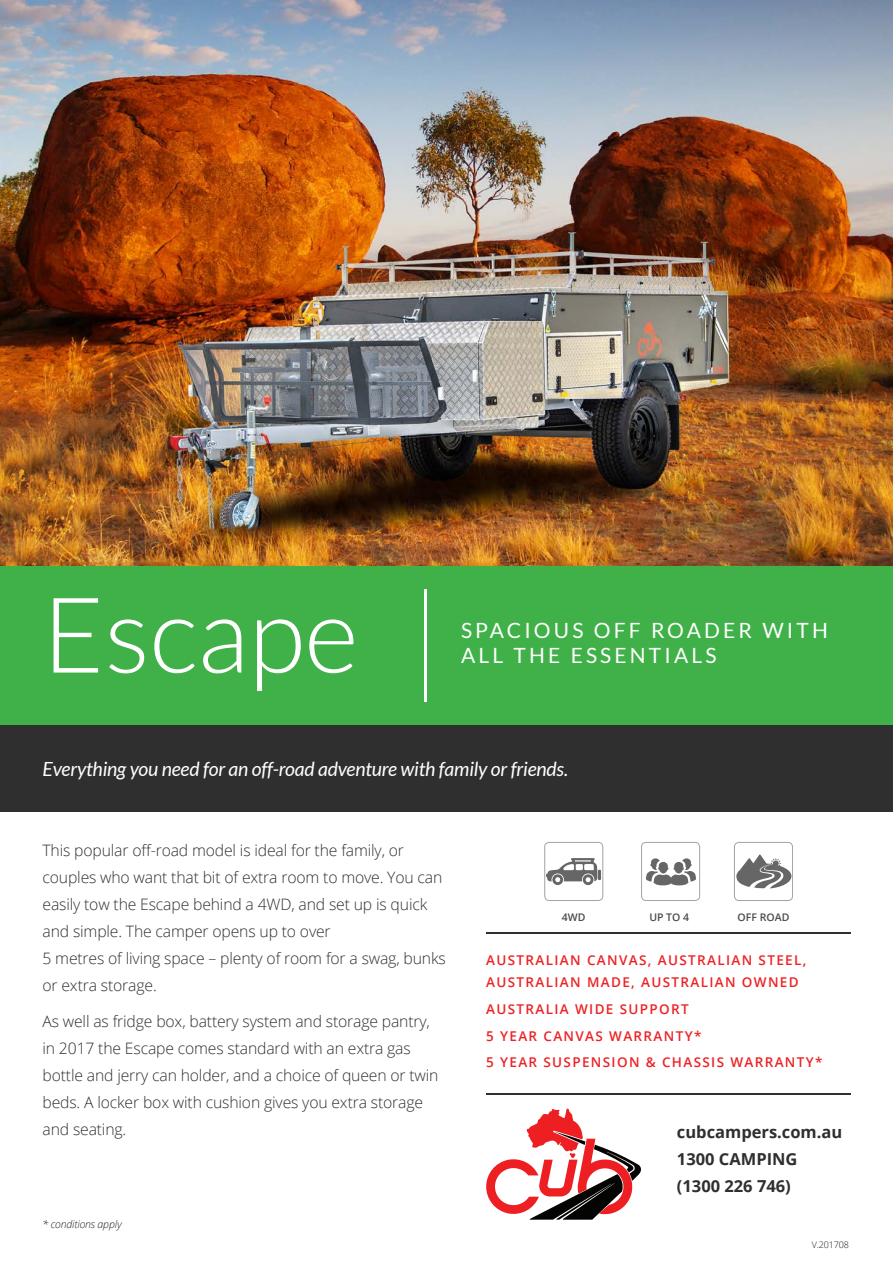
<style>
.page{position:relative;width:893px;height:1263px;background:#fff}
.page>*{position:absolute;margin:0;border:0;box-sizing:border-box;transform-origin:0 0}
.t1{font:300 105px "Lato";color:#fff}
.t2{font:21px/25.2px "Lato";letter-spacing:.15em;color:#fff}
.t3{font:italic 19.5px "Lato";letter-spacing:-.01em;color:#fff}
.t4{font:700 16.5px/26.7px "Open Sans";color:#2e2f2e}
.t5{font:300 15.75px/27px "Open Sans";letter-spacing:-.01em;color:#2e2f2e}
.t6{font:600 13.5px/26.7px "Open Sans";letter-spacing:.1em;color:#ed2225}
.t7{font:italic 300 10.5px "Open Sans";letter-spacing:-.015em;color:#231f20}
.t8{font:600 10.5px "Open Sans";color:#4c4948}
.t9{font:300 9px "Open Sans";letter-spacing:-.015em;color:#231f20}
</style>
<div class="page">
<div style="left:0;top:725px;width:893px;height:87px;background:#2e2f2e"></div>
<img style="left:0;top:0;width:893px;height:566px">
<div style="left:0;top:566px;width:893px;height:159px;background:#40b149"></div>
<hr style="left:424px;top:589px;width:3px;height:113px;background:#fff">
<hr style="left:486px;top:932px;width:365px;height:1px;background:#2e2f2e">
<hr style="left:486px;top:1093px;width:365px;height:2px;background:#2e2f2e">
<svg style="left:486px;top:1108px;width:155px;height:112px"></svg>
<div style="left:544px;top:842px;width:59px;height:59px;border:1px solid #a5a3a3;border-radius:4px"></div>
<hr style="left:571px;top:858px;width:24px;height:2px;background:#666">
<svg style="left:546px;top:860px;width:55px;height:25px"></svg>
<div style="left:734px;top:842px;width:59px;height:59px;border:1px solid #a5a3a3;border-radius:4px"></div>
<svg style="left:736px;top:854px;width:55px;height:34px"></svg>
<div style="left:641px;top:842px;width:59px;height:59px;border:1px solid #a5a3a3;border-radius:4px"></div>
<svg style="left:646px;top:858px;width:50px;height:27px"></svg>
<h1 class="t1" style="left:43px;top:579px;width:317px">Escape</h1>
<h2 class="t2" style="left:461px;top:617px;width:368px">SPACIOUS OFF ROADER WITH<br>ALL THE ESSENTIALS</h2>
<p class="t3" style="left:43px;top:758px;width:527px">Everything you need for an off-road adventure with family or friends.</p>
<p class="t5" style="left:43px;top:836px;width:405px">This popular off-road model is ideal for the family, or couples who want that bit of extra room to move. You can easily tow the Escape behind a 4WD, and set up is quick and simple. The camper opens up to over<br>5 metres of living space – plenty of room for a swag, bunks or extra storage.</p>
<p class="t5" style="left:43px;top:1007px;width:397px">As well as fridge box, battery system and storage pantry, in 2017 the Escape comes standard with an extra gas bottle and jerry can holder, and a choice of queen or twin beds. A locker box with cushion gives you extra storage and seating.</p>
<p class="t7" style="left:43px;top:1217px;width:81px">* conditions apply</p>
<p class="t8" style="left:562px;top:909px;width:25px">4WD</p>
<p class="t8" style="left:649px;top:909px;width:41px">UP TO 4</p>
<p class="t8" style="left:738px;top:909px;width:53px">OFF ROAD</p>
<p class="t6" style="left:486px;top:948px;width:322px;line-height:22.5px">AUSTRALIAN CANVAS, AUSTRALIAN STEEL,<br>AUSTRALIAN MADE, AUSTRALIAN OWNED</p>
<p class="t6" style="left:486px;top:995px;width:338px">AUSTRALIA WIDE SUPPORT<br>5 YEAR CANVAS WARRANTY*<br>5 YEAR SUSPENSION &amp; CHASSIS WARRANTY*</p>
<p class="t4" style="left:677px;top:1118px;width:167px">cubcampers.com.au<br>1300 CAMPING (1300 226 746)</p>
<p class="t9" style="left:812px;top:1239px;width:39px">V.201708</p>
</div>
